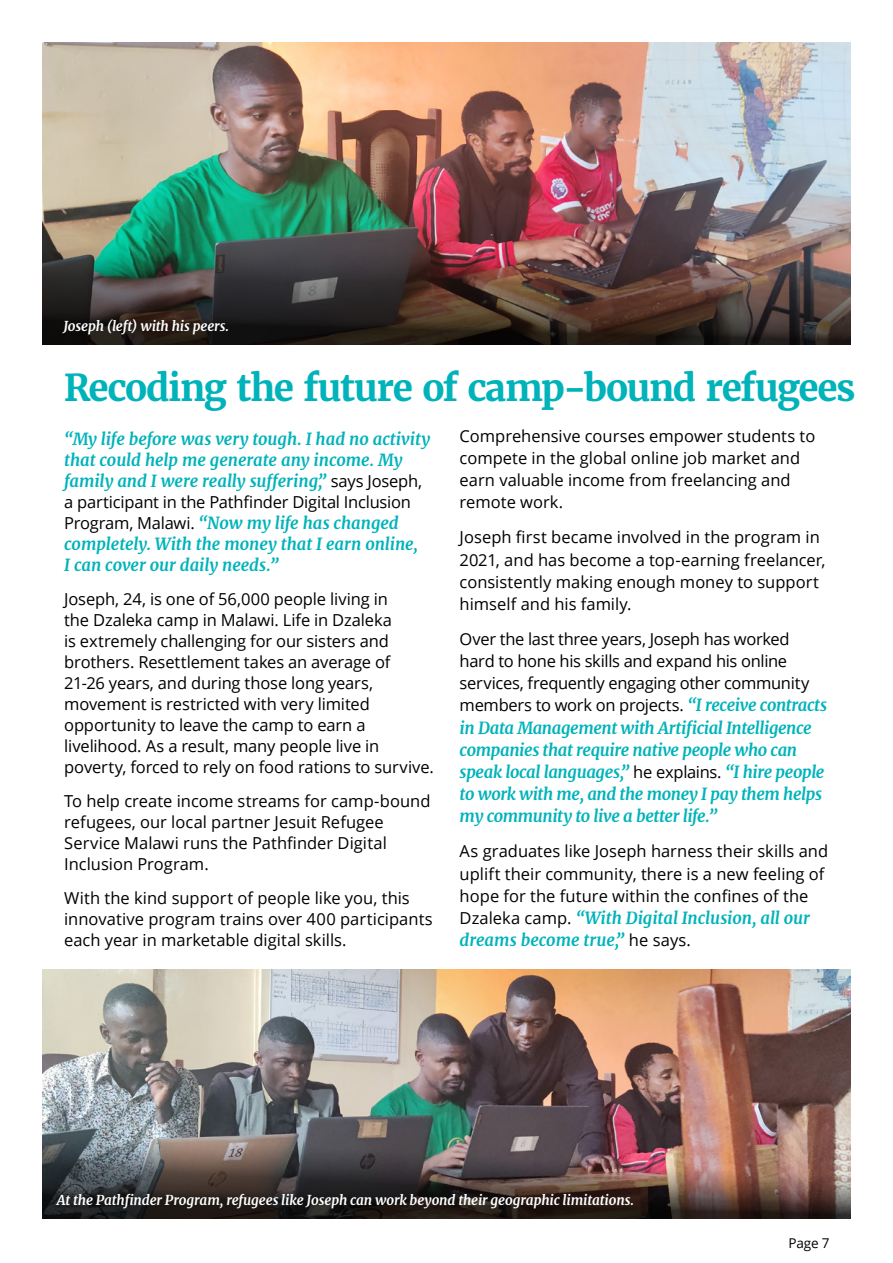
<style>
.page{position:relative;width:893px;height:1263px;background:#fff}
.page>*{position:absolute;margin:0;border:0;box-sizing:border-box;transform-origin:0 0}
.t1{font:700 36.9px "Merriweather";letter-spacing:-.04em;color:#00b3ba}
.t2{font:16.5px/21px "Open Sans";color:#000}
.t3{font:italic 700 16.5px/22.2px "Merriweather";letter-spacing:-.01em;color:#00b3ba}
.t4{font:16.5px/22.2px "Open Sans";letter-spacing:-.02em;color:#000}
.t5{font:italic 700 13.5px "Merriweather";letter-spacing:-.01em;color:#fff}
.t6{font:13.5px "Open Sans";color:#000}
.s1{font-family:"Open Sans";font-weight:400;font-style:normal;color:#000}
.s2{font-family:"Merriweather";font-weight:700;font-style:italic;color:#00b3ba}
</style>
<div class="page">
<img style="left:43px;top:969px;width:807px;height:86px">
<img style="left:43px;top:43px;width:807px;height:138px">
<img style="left:43px;top:181px;width:807px;height:163px">
<img style="left:43px;top:1055px;width:807px;height:164px">
<p class="t5" style="left:63px;top:318px;width:167px">Joseph (left) with his peers.</p>
<h1 class="t1" style="left:64px;top:364px;width:793px">Recoding the future of camp-bound refugees</h1>
<p class="t3" style="left:64px;top:429px;width:368px;line-height:21px">“My life before was very tough. I had no activity that could help me generate any income. My family and I were really suffering,” <span class="s1">says Joseph,</span></p>
<p class="t2" style="left:64px;top:491px;width:348px">a participant in the Pathfinder Digital Inclusion</p>
<p class="t3" style="left:64px;top:513px;width:355px;line-height:21px"><span class="s1">Program, Malawi.</span> “Now my life has changed completely. With the money that I earn online,<br>I can cover our daily needs.”</p>
<p class="t2" style="left:64px;top:588px;width:371px">Joseph, 24, is one of 56,000 people living in<br>the Dzaleka camp in Malawi. Life in Dzaleka<br>is extremely challenging for our sisters and brothers. Resettlement takes an average of 21-26 years, and during those long years, movement is restricted with very limited opportunity to leave the camp to earn a livelihood. As a result, many people live in poverty, forced to rely on food rations to survive.</p>
<p class="t2" style="left:64px;top:790px;width:368px">To help create income streams for camp-bound refugees, our local partner Jesuit Refugee Service Malawi runs the Pathfinder Digital Inclusion Program.</p>
<p class="t2" style="left:64px;top:887px;width:370px">With the kind support of people like you, this innovative program trains over 400 participants each year in marketable digital skills.</p>
<p class="t2" style="left:460px;top:424px;width:357px;line-height:22.2px">Comprehensive courses empower students to compete in the global online job market and earn valuable income from freelancing and remote work.</p>
<p class="t2" style="left:460px;top:526px;width:367px;line-height:22.2px">Joseph first became involved in the program in 2021, and has become a top-earning freelancer, consistently making enough money to support himself and his family.</p>
<p class="t4" style="left:460px;top:627px;width:369px">Over the last three years, Joseph has worked hard to hone his skills and expand his online services, frequently engaging other community members to work on projects. <span class="s2">“I receive contracts</span></p>
<p class="t3" style="left:460px;top:717px;width:366px">in Data Management with Artificial Intelligence companies that require native people who can speak local languages,” <span class="s1">he explains.</span> “I hire people to work with me, and the money I pay them helps my community to live a better life.”</p>
<p class="t2" style="left:460px;top:840px;width:370px;line-height:22.2px">As graduates like Joseph harness their skills and uplift their community, there is a new feeling of hope for the future within the confines of the</p>
<p class="t3" style="left:460px;top:907px;width:352px"><span class="s1">Dzaleka camp.</span> “With Digital Inclusion, all our dreams become true,” <span class="s1">he says.</span></p>
<p class="t5" style="left:57px;top:1192px;width:579px">At the Pathfinder Program, refugees like Joseph can work beyond their geographic limitations.</p>
<p class="t6" style="left:788px;top:1234px;width:42px">Page 7</p>
</div>
